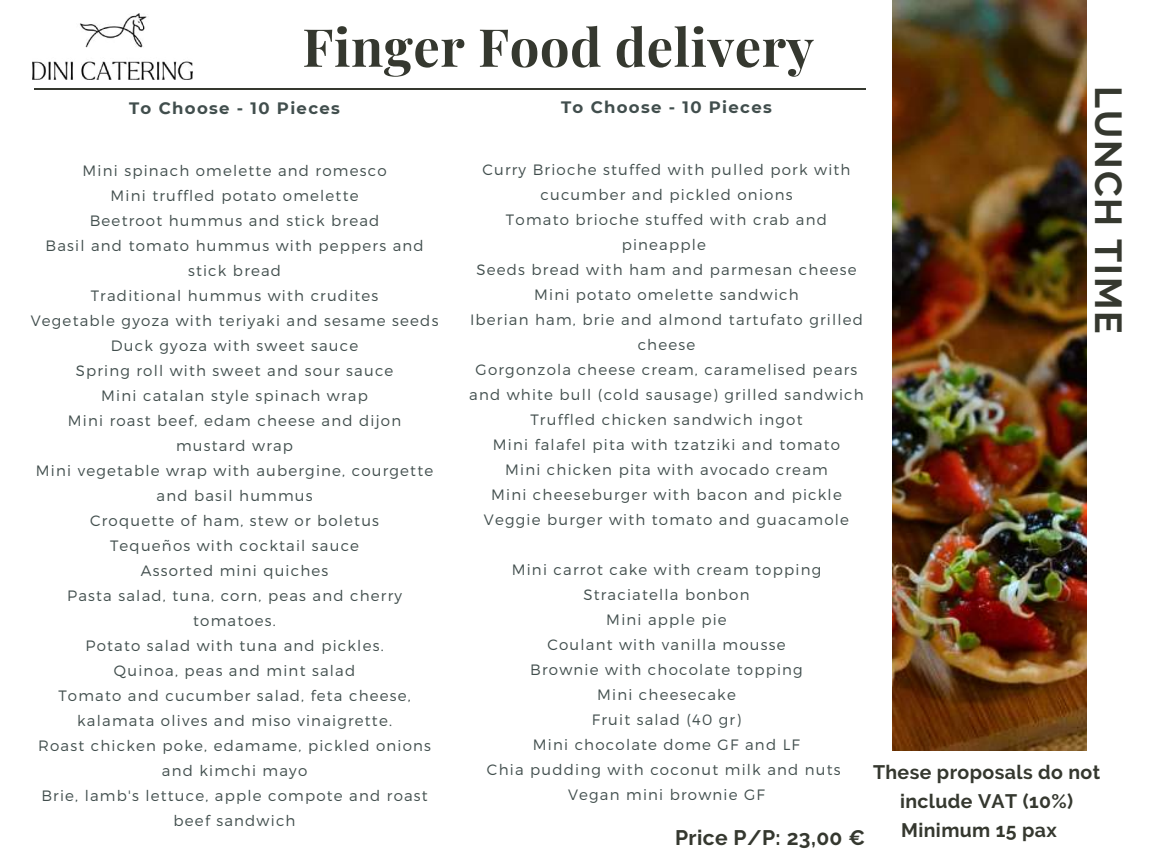
<style>
.page{position:relative;width:1152px;height:864px;background:#fff}
.page>*{position:absolute;margin:0;border:0;box-sizing:border-box;transform-origin:0 0}
.t1{font:700 52.5px "Playfair Display";letter-spacing:.01em;color:#35382f}
.t2{font:700 37.5px "Raleway";letter-spacing:.05em;color:#35382f}
.t3{font:700 21px "Raleway";letter-spacing:.02em;color:#35382f}
.t4{font:700 19.5px/29.2px "Raleway";letter-spacing:.02em;color:#35382f}
.t5{font:700 16.5px "Montserrat";letter-spacing:.08em;color:#414e4d}
.t6{font:300 15px/25px "Montserrat";letter-spacing:.08em;color:#414e4d;text-align:center}
</style>
<div class="page">
<hr style="left:34px;top:89px;width:832px;height:1px;background:#35382f">
<img style="left:32px;top:14px;width:161px;height:66px">
<img style="left:893px;top:0;width:193px;height:750px">
<h1 class="t1" style="left:302px;top:10px;width:513px">Finger Food delivery</h1>
<p class="t5" style="left:129px;top:98px;width:212px">To Choose - 10 Pieces</p>
<p class="t6" style="left:31px;top:157px;width:409px">Mini spinach omelette and romesco<br>Mini truffled potato omelette<br>Beetroot hummus and stick bread<br>Basil and tomato hummus with peppers and stick bread<br>Traditional hummus with crudites<br>Vegetable gyoza with teriyaki and sesame seeds<br>Duck gyoza with sweet sauce<br>Spring roll with sweet and sour sauce<br>Mini catalan style spinach wrap<br>Mini roast beef, edam cheese and dijon<br>mustard wrap<br>Mini vegetable wrap with aubergine, courgette and basil hummus<br>Croquette of ham, stew or boletus<br>Tequeños with cocktail sauce<br>Assorted mini quiches<br>Pasta salad, tuna, corn, peas and cherry tomatoes.<br>Potato salad with tuna and pickles.<br>Quinoa, peas and mint salad<br>Tomato and cucumber salad, feta cheese, kalamata olives and miso vinaigrette.<br>Roast chicken poke, edamame, pickled onions and kimchi mayo<br>Brie, lamb's lettuce, apple compote and roast beef sandwich</p>
<p class="t5" style="left:561px;top:97px;width:212px">To Choose - 10 Pieces</p>
<p class="t6" style="left:469px;top:156px;width:396px">Curry Brioche stuffed with pulled pork with cucumber and pickled onions<br>Tomato brioche stuffed with crab and pineapple<br>Seeds bread with ham and parmesan cheese Mini potato omelette sandwich<br>Iberian ham, brie and almond tartufato grilled cheese<br>Gorgonzola cheese cream, caramelised pears and white bull (cold sausage) grilled sandwich Truffled chicken sandwich ingot<br>Mini falafel pita with tzatziki and tomato<br>Mini chicken pita with avocado cream<br>Mini cheeseburger with bacon and pickle Veggie burger with tomato and guacamole</p>
<p class="t6" style="left:487px;top:556px;width:355px">Mini carrot cake with cream topping<br>Straciatella bonbon<br>Mini apple pie<br>Coulant with vanilla mousse<br>Brownie with chocolate topping<br>Mini cheesecake<br>Fruit salad (40 gr)<br>Mini chocolate dome GF and LF<br>Chia pudding with coconut milk and nuts<br>Vegan mini brownie GF</p>
<h3 class="t3" style="left:675px;top:826px;width:192px">Price P/P: 23,00 €</h3>
<h2 class="t2" style="left:1130px;top:86px;width:249px;rotate:90deg">LUNCH TIME</h2>
<h3 class="t4" style="left:900px;top:757px;width:202px;text-indent:-27px">These proposals do not include VAT (10%)<br>Minimum 15 pax</h3>
</div>
